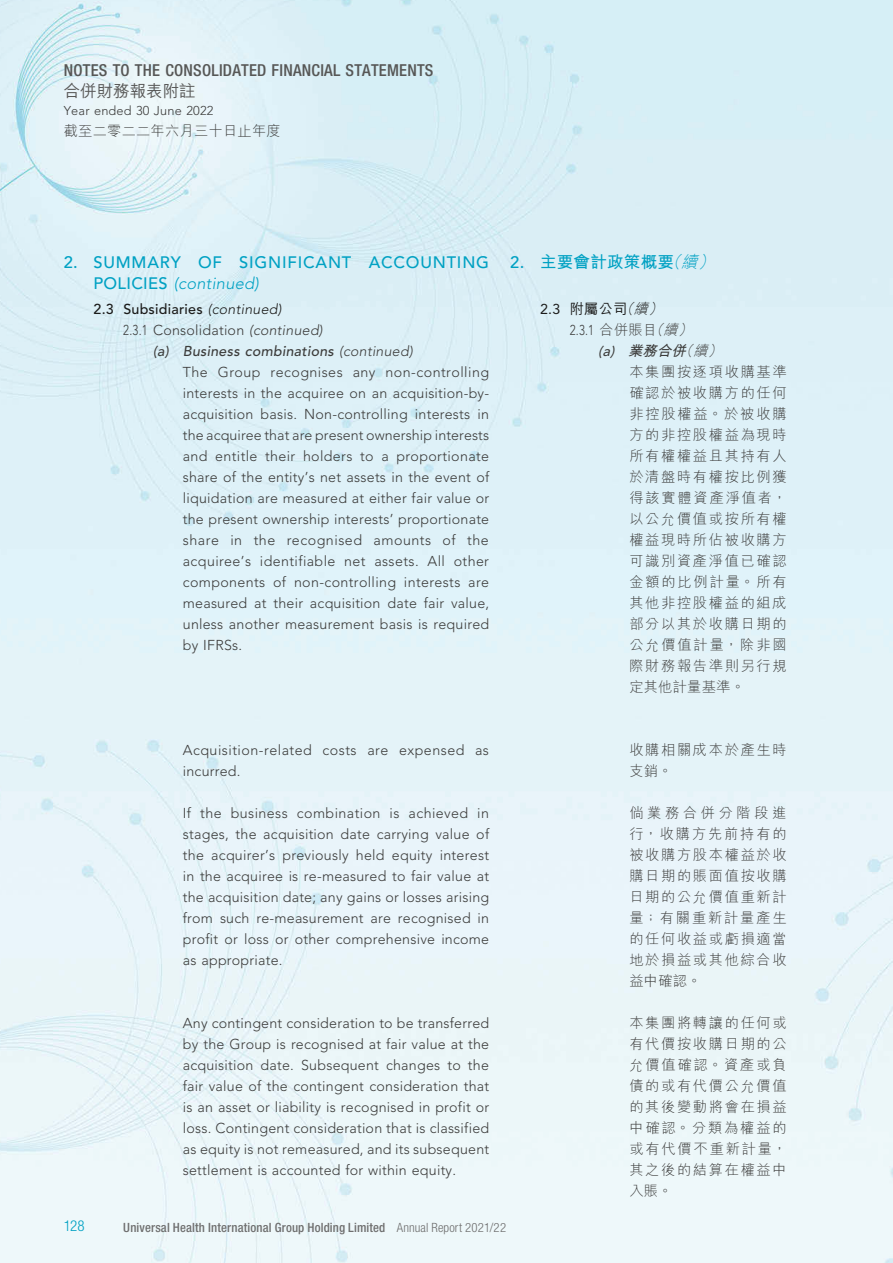
<style>
.page{position:relative;width:893px;height:1263px;background:#fff}
.page>*{position:absolute;margin:0;border:0;box-sizing:border-box;transform-origin:0 0}
.t1{font:500 16.5px/21px "Avenir LT Std";letter-spacing:.05em;color:#00a1c3}
.t2{font:500 condensed 16.5px "Helvetica Neue LT Std";letter-spacing:.015em;color:#575756}
.t3{font:700 16.5px "M Hei HK";letter-spacing:.015em;color:#00a1c3}
.t4{font:500 16.5px "M Hei HK";color:#575756}
.t5{font:300 condensed 15px "Helvetica Neue LT Std";color:#00a1c3}
.t6{font:300 14.25px/21px "Avenir LT Std";letter-spacing:.015em;color:#3c3c3b;text-align:justify}
.t7{font:300 14.25px/21px "M Hei HK";letter-spacing:.115em;color:#3c3c3b}
.t8{font:300 14.25px/21px "Avenir LT Std";letter-spacing:.035em;color:#3c3c3b}
.t9{font:300 14.25px "Avenir LT Std";letter-spacing:.015em;color:#3c3c3b;scale:.8 1}
.t10{font:italic 500 14.25px "Avenir LT Std";letter-spacing:.015em;color:#3c3c3b}
.t11{font:500 14.25px "Avenir LT Std";letter-spacing:.015em;color:#1c1c1b}
.t12{font:300 14.25px "M Hei HK";letter-spacing:.015em;color:#3c3c3b}
.t13{font:500 14.25px "M Hei HK";color:#1c1c1b}
.t14{font:500 condensed 12.75px "Helvetica Neue LT Std";letter-spacing:.01em;color:#6f6f6f}
.t15{font:300 12.75px "Avenir LT Std";letter-spacing:.015em;color:#3c3c3b}
.s1{font-weight:300;font-style:italic}
.s2{font-style:italic}
.s3{font-weight:300}
.s4{font-family:"Avenir LT Std";font-weight:500}
.s5{font-family:"Avenir LT Std";font-weight:400}
.s6{font-family:"M Hei HK"}
.s7{font-family:"M Hei HK";font-style:italic}
.s8{font-family:"Avenir LT Std";font-weight:500;font-style:italic}
.s9{font-weight:700;font-style:italic}
</style>
<div class="page">
<img style="left:0;top:0;width:893px;height:1263px">
<p class="t2" style="left:64px;top:60px;width:371px">NOTES TO THE CONSOLIDATED FINANCIAL STATEMENTS</p>
<p class="t4" style="left:64px;top:79px;width:134px">合併財務報表附註</p>
<p class="t15" style="left:64px;top:103px;width:151px">Year ended 30 June 2022</p>
<p class="t12" style="left:64px;top:121px;width:218px">截至二零二二年六月三十日止年度</p>
<p class="t1" style="left:94px;top:252px;width:397px;text-indent:-30px">2. SUMMARY OF SIGNIFICANT ACCOUNTING<br>POLICIES <span class="s1">(continued)</span></p>
<p class="t11" style="left:94px;top:301px;width:189px">2.3 Subsidiaries <span class="s1">(continued)</span></p>
<p class="t9" style="left:123px;top:322px;width:251px">2.3.1 Consolidation <span class="s2">(continued)</span></p>
<p class="t10" style="left:153px;top:343px;width:261px">(a) Business combinations <span class="s3">(continued)</span></p>
<p class="t6" style="left:183px;top:361px;width:308px">The Group recognises any non-controlling</p>
<p class="t6" style="left:183px;top:382px;width:308px">interests in the acquiree on an acquisition-by-</p>
<p class="t6" style="left:183px;top:404px;width:308px">acquisition basis. Non-controlling interests in</p>
<p class="t6" style="left:183px;top:425px;width:308px">the acquiree that are present ownership interests</p>
<p class="t6" style="left:183px;top:446px;width:308px">and entitle their holders to a proportionate</p>
<p class="t6" style="left:183px;top:467px;width:308px">share of the entity’s net assets in the event of</p>
<p class="t6" style="left:183px;top:488px;width:308px">liquidation are measured at either fair value or</p>
<p class="t6" style="left:183px;top:509px;width:308px">the present ownership interests’ proportionate</p>
<p class="t8" style="left:183px;top:530px;width:307px">share in the recognised amounts of the</p>
<p class="t6" style="left:183px;top:551px;width:308px">acquiree’s identifiable net assets. All other</p>
<p class="t6" style="left:183px;top:572px;width:308px">components of non-controlling interests are</p>
<p class="t6" style="left:183px;top:593px;width:308px">measured at their acquisition date fair value,</p>
<p class="t6" style="left:183px;top:614px;width:308px">unless another measurement basis is required</p>
<p class="t6" style="left:183px;top:635px;width:61px">by IFRSs.</p>
<p class="t8" style="left:183px;top:740px;width:308px">Acquisition-related costs are expensed as incurred.</p>
<p class="t6" style="left:183px;top:803px;width:308px">If the business combination is achieved in stages, the acquisition date carrying value of the acquirer’s previously held equity interest in the acquiree is re-measured to fair value at the acquisition date; any gains or losses arising from such re-measurement are recognised in profit or loss or other comprehensive income as appropriate.</p>
<p class="t6" style="left:183px;top:1013px;width:308px">Any contingent consideration to be transferred by the Group is recognised at fair value at the acquisition date. Subsequent changes to the fair value of the contingent consideration that is an asset or liability is recognised in profit or loss. Contingent consideration that is classified as equity is not remeasured, and its subsequent settlement is accounted for within equity.</p>
<p class="t3" style="left:510px;top:250px;width:211px"><span class="s4">2.</span> 主要會計政策概要<span class="s1">（續）</span></p>
<p class="t13" style="left:540px;top:298px;width:128px"><span class="s5">2.3</span> 附屬公司<span class="s1">（續）</span></p>
<p class="t9" style="left:570px;top:322px;width:160px">2.3.1 <span class="s6">合併賬目</span><span class="s7">（續）</span></p>
<p class="t7" style="left:629px;top:340px;width:159px;text-indent:-31px"><span class="s8">(a)</span> <span class="s9">業務合併</span><span class="s2">（續）<br></span>本集團按逐項收購基準確認於被收購方的任何非控股權益。於被收購方的非控股權益為現時所有權權益且其持有人於清盤時有權按比例獲得該實體資產淨值者，以公允價值或按所有權權益現時所佔被收購方可識別資產淨值已確認金額的比例計量。所有其他非控股權益的組成部分以其於收購日期的公允價值計量，除非國際財務報告準則另行規定其他計量基準。</p>
<p class="t7" style="left:629px;top:739px;width:159px">收購相關成本於產生時支銷。</p>
<p class="t7" style="left:629px;top:802px;width:159px;text-align:justify">倘業務合併分階段進行，收購方先前持有的被收購方股本權益於收購日期的賬面值按收購日期的公允價值重新計量；有關重新計量產生的任何收益或虧損適當地於損益或其他綜合收益中確認。</p>
<p class="t7" style="left:629px;top:1012px;width:159px;text-align:justify">本集團將轉讓的任何或有代價按收購日期的公允價值確認。資產或負債的或有代價公允價值的其後變動將會在損益中確認。分類為權益的或有代價不重新計量，其之後的結算在權益中入賬。</p>
<p class="t5" style="left:64px;top:1217px;width:22px">128</p>
<p class="t14" style="left:123px;top:1220px;width:384px">Universal Health International Group Holding Limited <span class="s3">Annual Report 2021/22</span></p>
</div>
